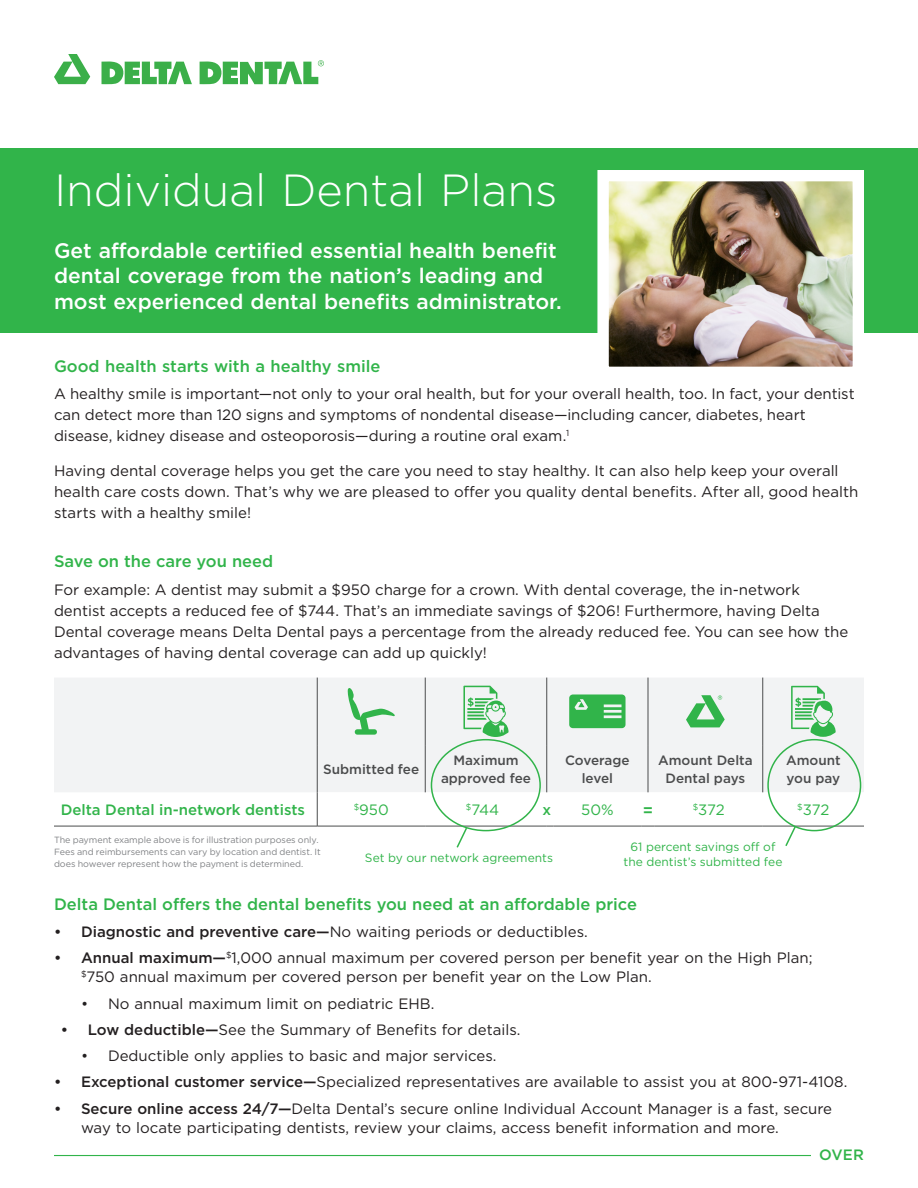
<style>
.page{position:relative;width:918px;height:1188px;background:#fff}
.page>*{position:absolute;margin:0;border:0;box-sizing:border-box;transform-origin:0 0}
.Heading_1{font:300 45px "Gotham";color:#fff}
.Heading_1-2{font:500 21px/25.2px "Gotham";color:#fff}
.Heading_1-3{font:500 16.5px "Gotham";color:#31b44a}
.t1{font:15px/21px "Gotham";color:#231f20}
.t2{font:500 15px "Gotham";color:#31b44a}
.t3{font:15px "Gotham";letter-spacing:-.015em;color:#31b44a}
.t4{font:500 13.5px/18px "Gotham";color:#4b4c4d;text-align:center}
.t5{font:12px "Gotham";color:#31b44a}
.t6{font:9px/12px "Gotham";letter-spacing:-.005em;color:#808285}
.s1{font-weight:500}
</style>
<div class="page">
<div style="left:0;top:148px;width:918px;height:185px;background:#31b44a"></div>
<div style="left:54px;top:678px;width:810px;height:114px;background:#f2f3f4"></div>
<hr style="left:425px;top:678px;width:1px;height:67px;background:#4b4c4d">
<hr style="left:546px;top:678px;width:1px;height:67px;background:#4b4c4d">
<hr style="left:648px;top:678px;width:1px;height:67px;background:#4b4c4d">
<hr style="left:762px;top:678px;width:1px;height:67px;background:#4b4c4d">
<hr style="left:425px;top:745px;width:1px;height:47px;background:#4b4c4d">
<hr style="left:546px;top:745px;width:1px;height:47px;background:#4b4c4d">
<hr style="left:648px;top:745px;width:1px;height:47px;background:#4b4c4d">
<hr style="left:762px;top:745px;width:1px;height:47px;background:#4b4c4d">
<hr style="left:54px;top:826px;width:263px;height:1px;background:#4b4c4d">
<hr style="left:317px;top:678px;width:1px;height:67px;background:#4b4c4d">
<hr style="left:317px;top:745px;width:1px;height:47px;background:#4b4c4d">
<svg style="left:347px;top:688px;width:48px;height:47px"></svg>
<svg style="left:463px;top:686px;width:46px;height:51px"></svg>
<svg style="left:569px;top:694px;width:57px;height:34px;background:#4dbd62"></svg>
<svg style="left:686px;top:695px;width:39px;height:32px"></svg>
<svg style="left:791px;top:686px;width:45px;height:51px"></svg>
<img style="left:609px;top:182px;width:243px;height:184px">
<div style="left:597px;top:170px;width:267px;height:208px;border:11px solid #fff"></div>
<hr style="left:54px;top:1155px;width:767px;height:1px;background:#31b44a">
<div style="left:811px;top:1146px;width:53px;height:15px;background:#fff"></div>
<div style="left:767px;top:739px;width:94px;height:92px;border:2px solid #31b44a;border-radius:50%"></div>
<svg style="left:317px;top:792px;width:547px;height:56px"></svg>
<svg style="left:54px;top:54px;width:36px;height:30px"></svg>
<svg style="left:102px;top:62px;width:90px;height:22px"></svg>
<svg style="left:200px;top:60px;width:124px;height:24px"></svg>
<p class="Heading_1" style="left:54px;top:162px;width:505px">Individual Dental Plans</p>
<p class="Heading_1-2" style="left:54px;top:238px;width:509px">Get affordable certified essential health benefit dental coverage from the nation’s leading and most experienced dental benefits administrator.</p>
<p class="Heading_1-3" style="left:54px;top:355px;width:328px">Good health starts with a healthy smile</p>
<p class="t1" style="left:54px;top:383px;width:802px">A healthy smile is important—not only to your oral health, but for your overall health, too. In fact, your dentist can detect more than 120 signs and symptoms of nondental disease—including cancer, diabetes, heart disease, kidney disease and osteoporosis—during a routine oral exam.<sup>1</sup></p>
<p class="t1" style="left:54px;top:460px;width:806px">Having dental coverage helps you get the care you need to stay healthy. It can also help keep your overall health care costs down. That’s why we are pleased to offer you quality dental benefits. After all, good health starts with a healthy smile!</p>
<p class="Heading_1-3" style="left:54px;top:551px;width:221px">Save on the care you need</p>
<p class="t1" style="left:54px;top:579px;width:796px">For example: A dentist may submit a $950 charge for a crown. With dental coverage, the in-network dentist accepts a reduced fee of $744. That’s an immediate savings of $206! Furthermore, having Delta Dental coverage means Delta Dental pays a percentage from the already reduced fee. You can see how the advantages of having dental coverage can add up quickly!</p>
<p class="t4" style="left:323px;top:760px;width:97px">Submitted fee</p>
<p class="t4" style="left:441px;top:751px;width:91px">Maximum approved fee</p>
<p class="t4" style="left:565px;top:751px;width:66px">Coverage level</p>
<p class="t4" style="left:658px;top:751px;width:96px">Amount Delta<br>Dental pays</p>
<p class="t4" style="left:786px;top:751px;width:56px;text-align:left">Amount you pay</p>
<p class="t2" style="left:61px;top:800px;width:246px">Delta Dental in-network dentists</p>
<p class="t3" style="left:354px;top:800px;width:37px"><sup>$</sup>950</p>
<p class="t3" style="left:466px;top:800px;width:35px"><sup>$</sup>744</p>
<p class="t2" style="left:542px;top:800px;width:10px">x</p>
<p class="t3" style="left:581px;top:800px;width:34px">50%</p>
<p class="Heading_1-3" style="left:643px;top:799px;width:12px">=</p>
<p class="t3" style="left:693px;top:800px;width:34px"><sup>$</sup>372</p>
<p class="t3" style="left:797px;top:800px;width:34px"><sup>$</sup>372</p>
<p class="t6" style="left:54px;top:833px;width:268px">The payment example above is for illustration purposes only.<br>Fees and reimbursements can vary by location and dentist. It does however represent how the payment is determined.</p>
<p class="t5" style="left:631px;top:839px;width:146px">61 percent savings off of</p>
<p class="t5" style="left:365px;top:851px;width:190px">Set by our network agreements</p>
<p class="t5" style="left:624px;top:854px;width:160px">the dentist’s submitted fee</p>
<p class="Heading_1-3" style="left:54px;top:894px;width:585px">Delta Dental offers the dental benefits you need at an affordable price</p>
<p class="t1" style="left:54px;top:920px;width:535px"><span class="s1">• Diagnostic and preventive care—</span>No waiting periods or deductibles.</p>
<p class="t1" style="left:81px;top:947px;width:733px;line-height:19.5px;text-indent:-27px"><span class="s1">• Annual maximum—</span><sup>$</sup>1,000 annual maximum per covered person per benefit year on the High Plan; <sup>$</sup>750 annual maximum per covered person per benefit year on the Low Plan.</p>
<p class="t1" style="left:81px;top:992px;width:355px">• No annual maximum limit on pediatric EHB.</p>
<p class="t1" style="left:61px;top:1019px;width:461px"><span class="s1">• Low deductible—</span>See the Summary of Benefits for details.</p>
<p class="t1" style="left:81px;top:1045px;width:417px">• Deductible only applies to basic and major services.</p>
<p class="t1" style="left:54px;top:1071px;width:795px"><span class="s1">• Exceptional customer service—</span>Specialized representatives are available to assist you at 800-971-4108.</p>
<p class="t1" style="left:81px;top:1098px;width:753px;line-height:19.5px;text-indent:-27px"><span class="s1">• Secure online access 24/7—</span>Delta Dental’s secure online Individual Account Manager is a fast, secure way to locate participating dentists, review your claims, access benefit information and more.</p>
<p class="t2" style="left:819px;top:1145px;width:46px">OVER</p>
</div>
